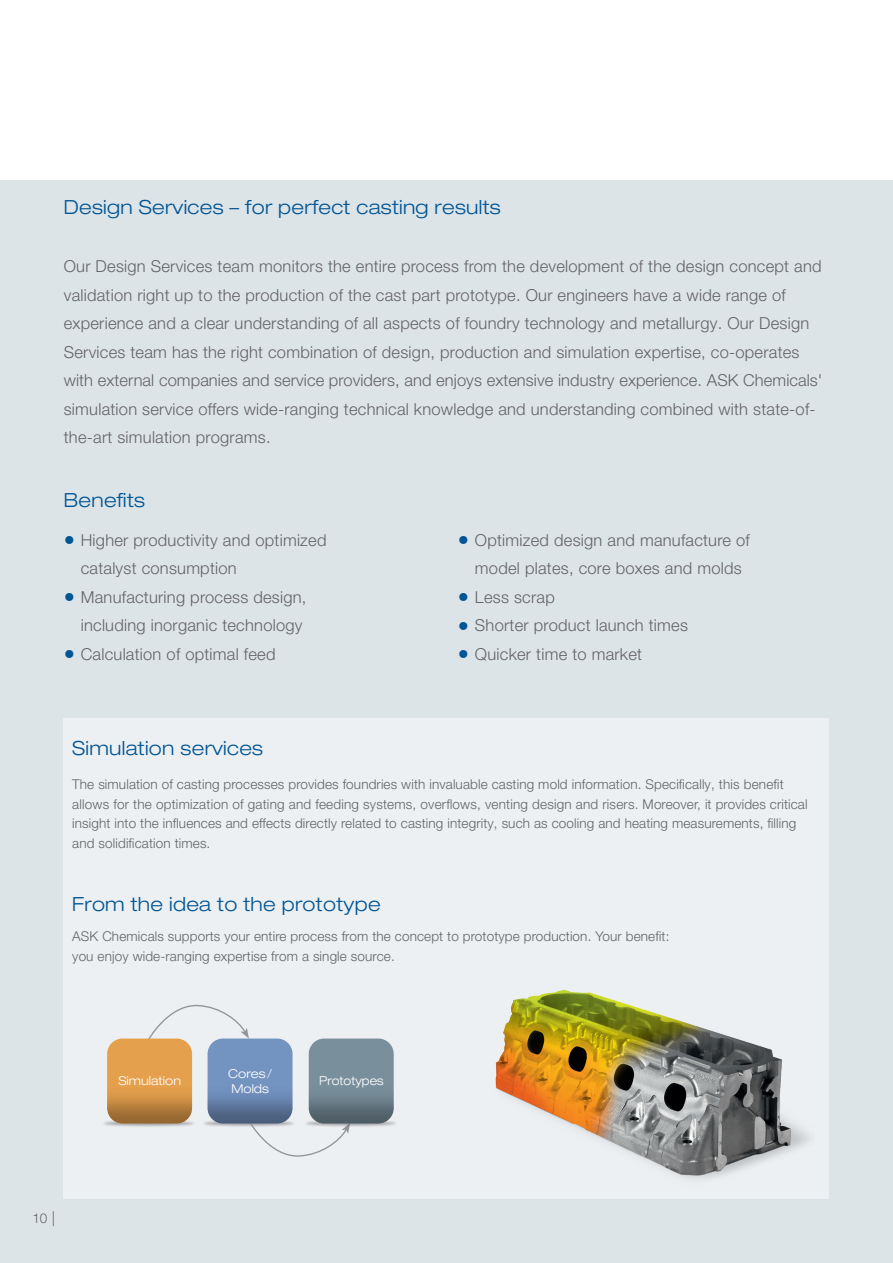
<style>
.page{position:relative;width:893px;height:1263px;background:#fff}
.page>*{position:absolute;margin:0;border:0;box-sizing:border-box;transform-origin:0 0}
.subhead_blue_13_16__2_5{font:300 expanded 19.5px "Helvetica Neue LT Pro";letter-spacing:.015em;color:#005595}
.subhead_blue_13_16__3_5{font:300 expanded 19.5px "Helvetica Neue LT Pro";letter-spacing:.015em;color:#005595}
.Copy_11_19_EN{font:300 16.5px/28.5px "Helvetica Neue LT Pro";letter-spacing:.015em;color:#636366}
.Copy_9_13_EN{font:300 13.5px/19.5px "Helvetica Neue LT Pro";letter-spacing:.01em;color:#636366}
.Buttons_weiße_Typo{font:300 expanded 12.3px/15px "Helvetica Neue LT Pro";color:#fff}
.Buttons_weiße_Typo-2{font:300 expanded 12.3px "Helvetica Neue LT Pro";color:#fff;scale:.95 1}
.s1{font-size:22.5px;color:#005595}
.s2{font-size:15px}
</style>
<div class="page">
<div style="left:0;top:181px;width:893px;height:1082px;background:#dde4e8"></div>
<div style="left:64px;top:719px;width:765px;height:480px;background:#edf0f2"></div>
<img style="left:204px;top:1099px;width:192px;height:28px">
<svg style="left:248px;top:1120px;width:102px;height:37px"></svg>
<svg style="left:149px;top:1004px;width:100px;height:38px"></svg>
<img style="left:104px;top:1099px;width:90px;height:28px">
<div style="left:107px;top:1038px;width:85px;height:85px;background:#e5a04d;border-radius:15px"></div>
<div style="left:309px;top:1038px;width:85px;height:85px;background:#798f9c;border-radius:15px"></div>
<img style="left:107px;top:1064px;width:85px;height:59px">
<img style="left:309px;top:1064px;width:85px;height:59px">
<div style="left:208px;top:1038px;width:85px;height:85px;background:#7393c1;border-radius:15px"></div>
<img style="left:208px;top:1064px;width:85px;height:59px">
<img style="left:495px;top:989px;width:315px;height:190px">
<p class="subhead_blue_13_16__2_5" style="left:64px;top:195px;width:438px">Design Services – for perfect casting results</p>
<p class="Copy_11_19_EN" style="left:64px;top:252px;width:760px">Our Design Services team monitors the entire process from the development of the design concept and validation right up to the production of the cast part prototype. Our engineers have a wide range of experience and a clear understanding of all aspects of foundry technology and metallurgy. Our Design Services team has the right combination of design, production and simulation expertise, co-operates with external companies and service providers, and enjoys extensive industry experience. ASK Chemicals' simulation service offers wide-ranging technical knowledge and understanding combined with state-of&shy;the-art simulation programs.</p>
<p class="subhead_blue_13_16__2_5" style="left:64px;top:488px;width:83px">Benefits</p>
<p class="Copy_11_19_EN" style="left:81px;top:525px;width:247px;text-indent:-17px"><span class="s1">•</span> Higher productivity and optimized catalyst consumption</p>
<p class="Copy_11_19_EN" style="left:64px;top:582px;width:244px;text-align:right"><span class="s1">•</span> Manufacturing process design, including inorganic technology</p>
<p class="Copy_11_19_EN" style="left:64px;top:639px;width:213px"><span class="s1">•</span> Calculation of optimal feed</p>
<p class="Copy_11_19_EN" style="left:458px;top:525px;width:293px;text-align:center"><span class="s1">•</span> Optimized design and manufacture of model plates, core boxes and molds</p>
<p class="Copy_11_19_EN" style="left:458px;top:582px;width:98px"><span class="s1">•</span> Less scrap</p>
<p class="Copy_11_19_EN" style="left:458px;top:611px;width:231px"><span class="s1">•</span> Shorter product launch times</p>
<p class="Copy_11_19_EN" style="left:458px;top:639px;width:186px"><span class="s1">•</span> Quicker time to market</p>
<p class="subhead_blue_13_16__3_5" style="left:72px;top:736px;width:192px">Simulation services</p>
<p class="Copy_9_13_EN" style="left:72px;top:774px;width:737px">The simulation of casting processes provides foundries with invaluable casting mold information. Specifically, this benefit allows for the optimization of gating and feeding systems, overflows, venting design and risers. Moreover, it provides critical insight into the influences and effects directly related to casting integrity, such as cooling and heating measurements, filling and solidification times.</p>
<p class="subhead_blue_13_16__2_5" style="left:72px;top:892px;width:310px">From the idea to the prototype</p>
<p class="Copy_9_13_EN" style="left:72px;top:926px;width:599px">ASK Chemicals supports your entire process from the concept to prototype production. Your benefit: you enjoy wide-ranging expertise from a single source.</p>
<p class="Buttons_weiße_Typo" style="left:228px;top:1065px;width:46px">Cores/<br>Molds</p>
<p class="Buttons_weiße_Typo" style="left:118px;top:1073px;width:64px">Simulation</p>
<p class="Buttons_weiße_Typo-2" style="left:319px;top:1073px;width:69px">Prototypes</p>
<p class="Copy_9_13_EN" style="left:32px;top:1208px;width:24px">10 <span class="s2">|</span></p>
</div>
